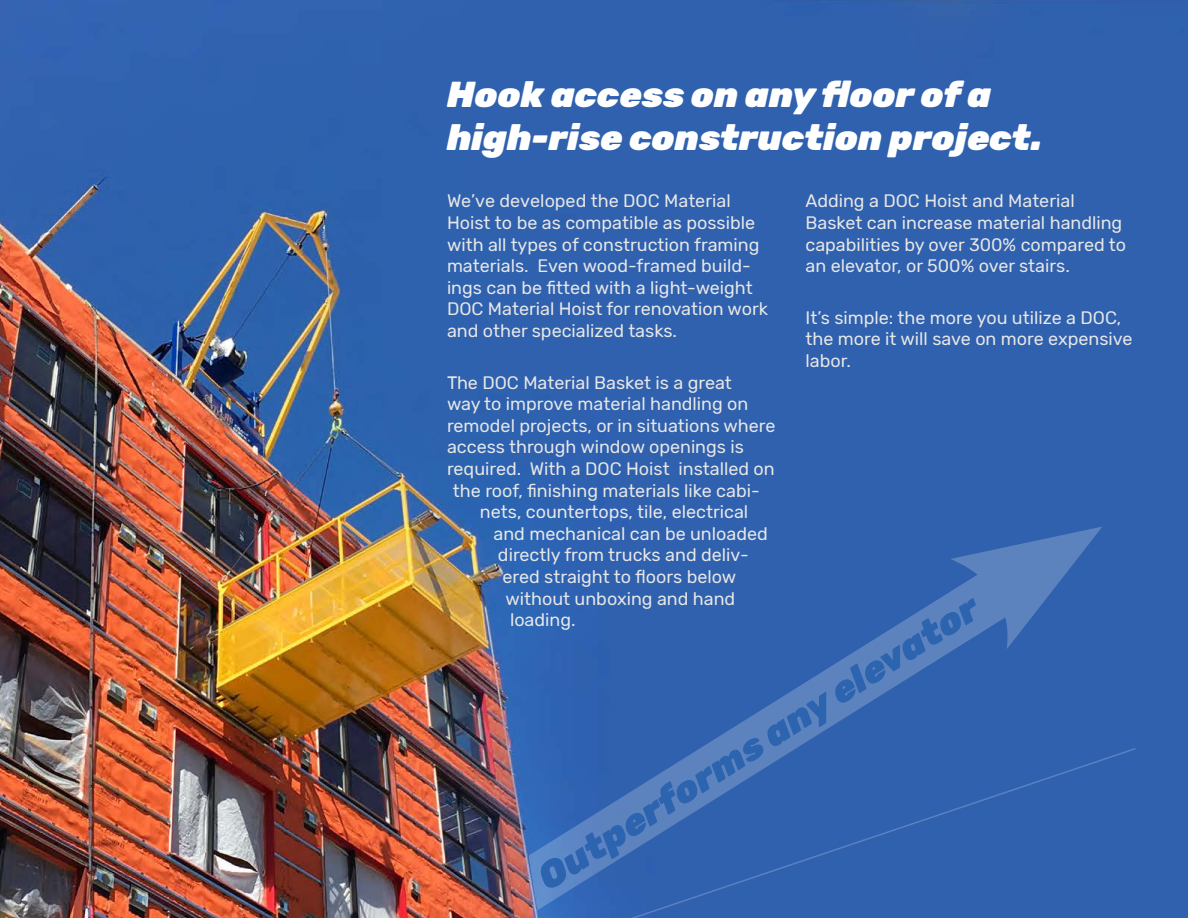
<style>
.page{position:relative;width:1188px;height:918px;background:#fff}
.page>*{position:absolute;margin:0;border:0;box-sizing:border-box;transform-origin:0 0}
.t1{font:italic 900 37.5px "Rubik";color:#2d64af}
.t2{font:italic 900 36px/43.2px "Rubik";color:#fff}
.t3{font:18px/21.6px "Rubik";color:#e7e7e7}
</style>
<div class="page">
<img style="left:0;top:0;width:1188px;height:918px">
<div style="left:1086px;top:645px;width:50px;height:273px;background:#3061ae"></div>
<svg style="left:498px;top:516px;width:588px;height:402px;background:#3865af"></svg>
<svg style="left:950px;top:526px;width:152px;height:123px;background:#4571b6"></svg>
<h2 class="t2" style="left:447px;top:74px;width:597px">Hook access on any floor of a high-rise construction project.</h2>
<p class="t3" style="left:447px;top:191px;width:323px">We’ve developed the DOC Material Hoist to be as compatible as possible with all types of construction framing materials. Even wood-framed build&shy;ings can be fitted with a light-weight DOC Material Hoist for renovation work and other specialized tasks.</p>
<p class="t3" style="left:447px;top:372px;width:286px">The DOC Material Basket is a great</p>
<p class="t3" style="left:447px;top:394px;width:303px">way to improve material handling on</p>
<p class="t3" style="left:447px;top:415px;width:330px">remodel projects, or in situations where</p>
<p class="t3" style="left:447px;top:437px;width:298px">access through window openings is</p>
<p class="t3" style="left:447px;top:458px;width:329px">required. With a DOC Hoist installed on</p>
<p class="t3" style="left:453px;top:480px;width:308px">the roof, finishing materials like cabi-</p>
<p class="t3" style="left:480px;top:502px;width:270px">nets, countertops, tile, electrical</p>
<p class="t3" style="left:493px;top:523px;width:276px">and mechanical can be unloaded</p>
<p class="t3" style="left:498px;top:545px;width:252px">directly from trucks and deliv-</p>
<p class="t3" style="left:502px;top:566px;width:235px">ered straight to floors below</p>
<p class="t3" style="left:506px;top:588px;width:231px">without unboxing and hand</p>
<p class="t3" style="left:510px;top:610px;width:67px">loading.</p>
<p class="t3" style="left:806px;top:191px;width:322px">Adding a DOC Hoist and Material Basket can increase material handling capabilities by over 300% compared to an elevator, or 500% over stairs.</p>
<p class="t3" style="left:806px;top:307px;width:329px">It’s simple: the more you utilize a DOC, the more it will save on more expensive labor.</p>
<h1 class="t1" style="left:530px;top:864px;width:516px;rotate:-33deg">Outperforms any elevator</h1>
</div>
